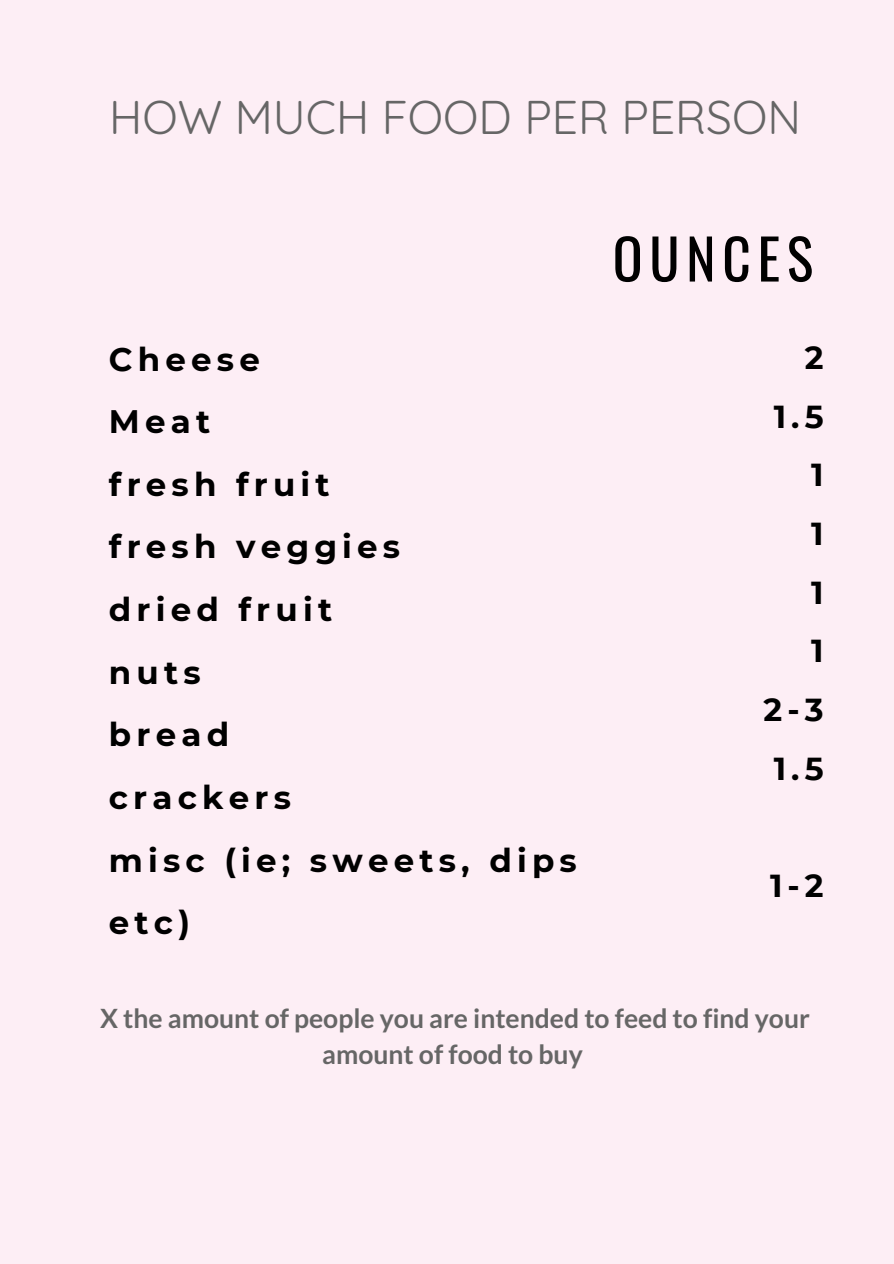
<style>
.page{position:relative;width:894px;height:1264px;background:#fff}
.page>*{position:absolute;margin:0;border:0;box-sizing:border-box;transform-origin:0 0}
.t1{font:55.5px "Oswald";letter-spacing:.12em;color:#000}
.t2{font:46.05px "Quicksand";color:#666}
.t3{font:700 32.4px/62.6px "Montserrat";letter-spacing:.16em;color:#000}
.t4{font:700 31.8px "Montserrat";color:#000}
.t5{font:700 26.55px/36px "Lato";color:#666;text-align:center}
</style>
<div class="page">
<div style="left:0;top:0;width:893px;height:1263px;background:#fdeef5"></div>
<p class="t2" style="left:109px;top:88px;width:693px">HOW MUCH FOOD PER PERSON</p>
<p class="t3" style="left:109px;top:328px;width:152px">Cheese</p>
<p class="t3" style="left:109px;top:390px;width:103px">Meat</p>
<p class="t3" style="left:109px;top:453px;width:222px">fresh fruit</p>
<p class="t3" style="left:109px;top:515px;width:293px">fresh veggies</p>
<p class="t3" style="left:109px;top:578px;width:225px">dried fruit</p>
<p class="t3" style="left:109px;top:641px;width:93px">nuts</p>
<p class="t3" style="left:109px;top:703px;width:122px">bread</p>
<p class="t3" style="left:109px;top:766px;width:183px">crackers</p>
<p class="t3" style="left:109px;top:828px;width:469px">misc (ie; sweets, dips etc)</p>
<p class="t1" style="left:612px;top:215px;width:202px">OUNCES</p>
<p class="t4" style="left:804px;top:338px;width:20px">2</p>
<p class="t4" style="left:773px;top:397px;width:51px">1.5</p>
<p class="t4" style="left:810px;top:455px;width:14px">1</p>
<p class="t4" style="left:810px;top:514px;width:14px">1</p>
<p class="t4" style="left:810px;top:573px;width:14px">1</p>
<p class="t4" style="left:810px;top:631px;width:14px">1</p>
<p class="t4" style="left:763px;top:690px;width:61px">2-3</p>
<p class="t4" style="left:773px;top:749px;width:51px">1.5</p>
<p class="t4" style="left:769px;top:866px;width:55px">1-2</p>
<p class="t5" style="left:100px;top:999px;width:711px">X the amount of people you are intended to feed to find your amount of food to buy</p>
</div>
